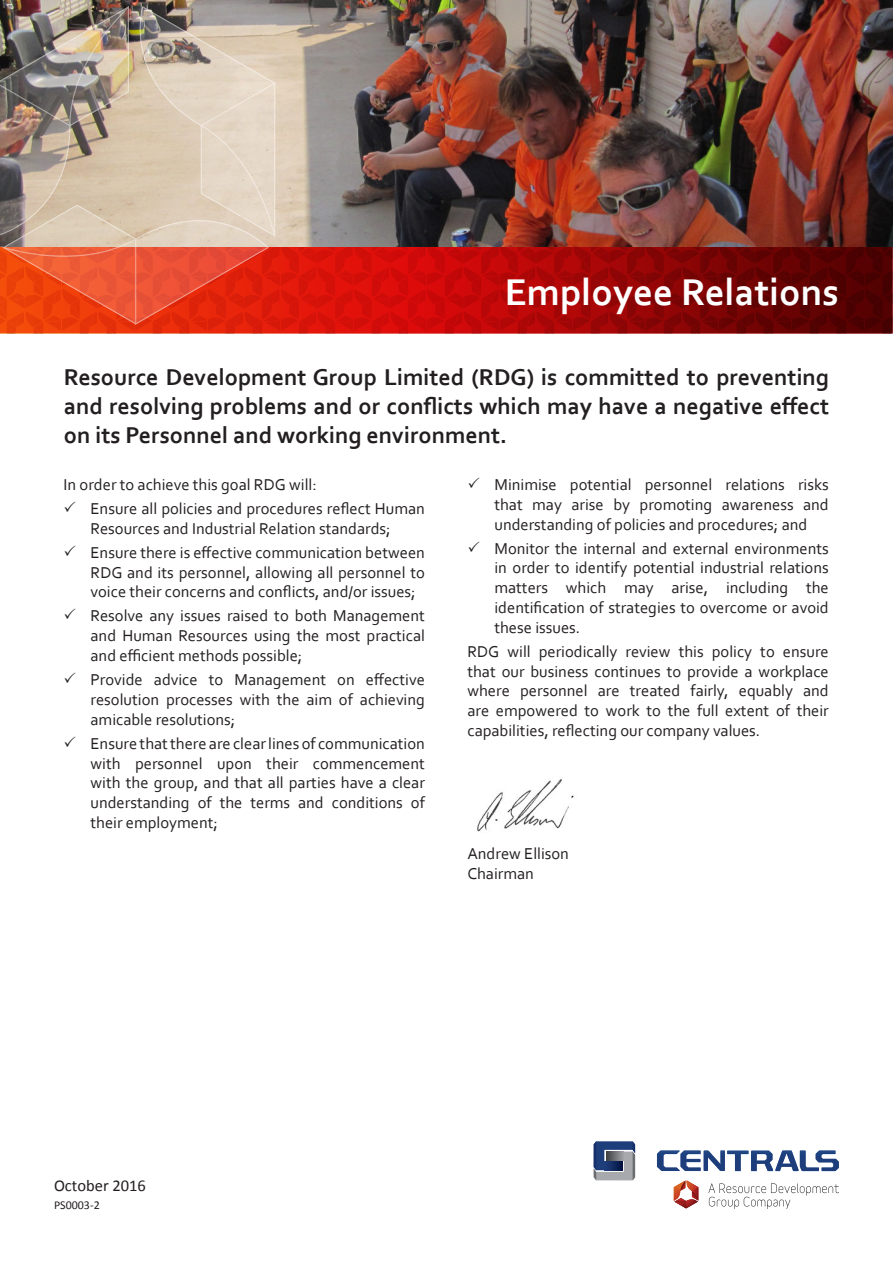
<style>
.page{position:relative;width:893px;height:1263px;background:#fff}
.page>*{position:absolute;margin:0;border:0;box-sizing:border-box;transform-origin:0 0}
.t1{font:700 39px "Corbel";color:#fff}
.t2{font:700 24px/28.8px "Corbel";color:#231f20;text-align:justify}
.t3{font:16.5px/19.8px "Corbel";color:#231f20;text-align:justify}
.t4{font:16.5px "Calibri";color:#231f20}
.t5{font:12px "Calibri";color:#231f20}
</style>
<div class="page">
<svg style="left:0;top:247px;width:893px;height:86px"></svg>
<img style="left:0;top:0;width:893px;height:247px">
<svg style="left:708px;top:1183px;width:131px;height:26px"></svg>
<svg style="left:674px;top:1180px;width:24px;height:28px"></svg>
<svg style="left:594px;top:1141px;width:41px;height:39px"></svg>
<svg style="left:657px;top:1150px;width:182px;height:21px"></svg>
<svg style="left:604px;top:1162px;width:18px;height:8px"></svg>
<svg style="left:606px;top:1151px;width:18px;height:9px"></svg>
<img style="left:477px;top:779px;width:97px;height:53px">
<img style="left:0;top:6px;width:275px;height:319px">
<p class="t1" style="left:505px;top:268px;width:336px">Employee Relations</p>
<p class="t2" style="left:64px;top:362px;width:767px">Resource Development Group Limited (RDG) is committed to preventing and resolving problems and or conflicts which may have a negative effect on its Personnel and working environment.</p>
<p class="t3" style="left:64px;top:474px;width:255px">In order to achieve this goal RDG will:</p>
<p class="t3" style="left:64px;top:498px;width:363px;text-align:center">✓ Ensure all policies and procedures reflect Human<br>Resources and Industrial Relation standards;</p>
<p class="t3" style="left:91px;top:542px;width:336px;text-indent:-27px">✓ Ensure there is effective communication between RDG and its personnel, allowing all personnel to voice their concerns and conflicts, and/or issues;</p>
<p class="t3" style="left:91px;top:606px;width:336px;text-indent:-27px">✓ Resolve any issues raised to both Management and Human Resources using the most practical and efficient methods possible;</p>
<p class="t3" style="left:91px;top:669px;width:336px;text-indent:-27px">✓ Provide advice to Management on effective resolution processes with the aim of achieving amicable resolutions;</p>
<p class="t3" style="left:91px;top:733px;width:336px;text-indent:-27px">✓ Ensure that there are clear lines of communication with personnel upon their commencement with the group, and that all parties have a clear understanding of the terms and conditions of their employment;</p>
<p class="t3" style="left:494px;top:474px;width:336px;text-indent:-27px">✓ Minimise potential personnel relations risks that may arise by promoting awareness and understanding of policies and procedures; and</p>
<p class="t3" style="left:494px;top:538px;width:336px;text-indent:-27px">✓ Monitor the internal and external environments in order to identify potential industrial relations matters which may arise, including the identification of strategies to overcome or avoid these issues.</p>
<p class="t3" style="left:467px;top:641px;width:363px">RDG will periodically review this policy to ensure that our business continues to provide a workplace where personnel are treated fairly, equably and are empowered to work to the full extent of their capabilities, reflecting our company values.</p>
<p class="t3" style="left:467px;top:843px;width:103px">Andrew Ellison</p>
<p class="t3" style="left:467px;top:863px;width:68px">Chairman</p>
<p class="t4" style="left:54px;top:1174px;width:93px">October 2016</p>
<p class="t5" style="left:54px;top:1197px;width:47px">PS0003-2</p>
</div>
